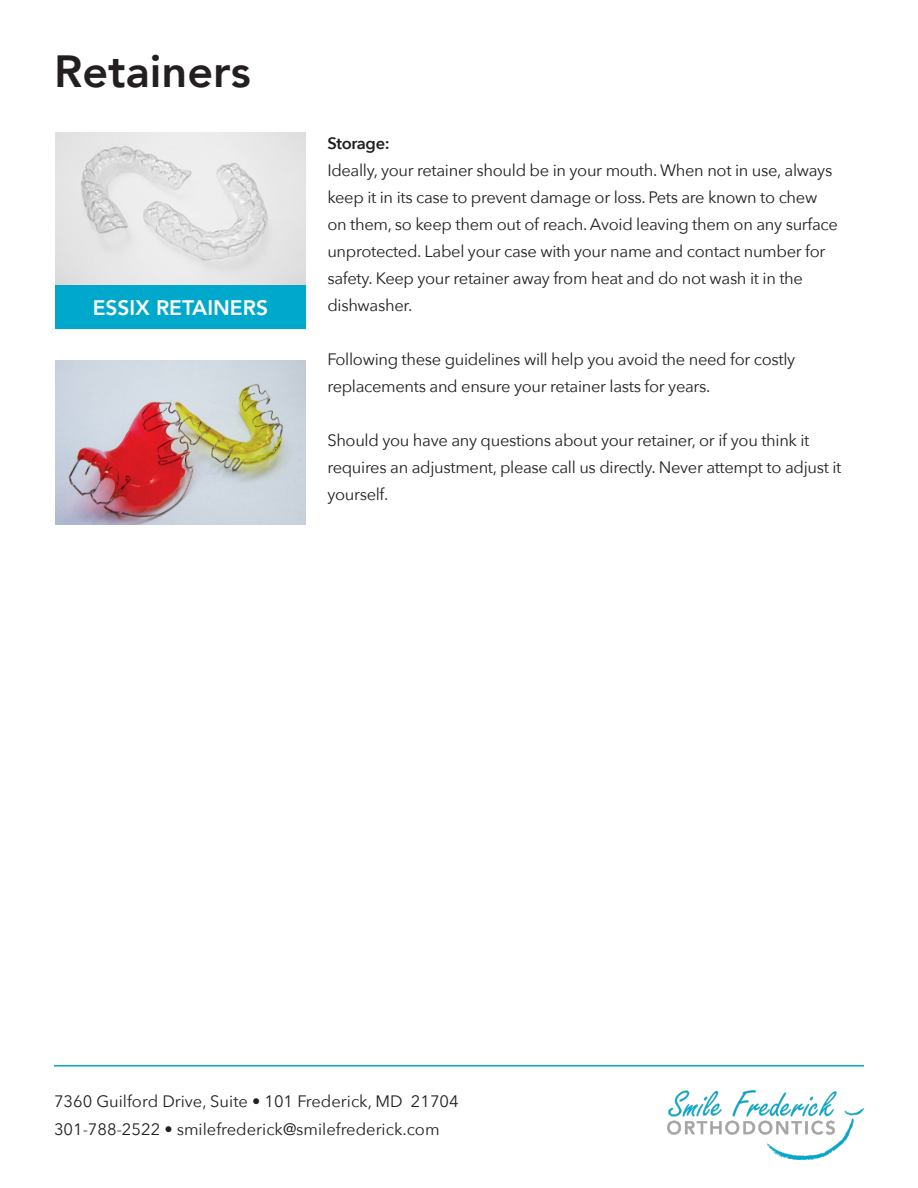
<style>
.page{position:relative;width:918px;height:1188px;background:#fff}
.page>*{position:absolute;margin:0;border:0;box-sizing:border-box;transform-origin:0 0}
.t1{font:800 45px "Avenir";color:#231f20}
.t2{font:800 21px "Avenir";color:#fff}
.t3{font:16.5px/27px "Avenir Next";letter-spacing:-.02em;color:#231f20}
.t4{font:16.5px "Avenir Next";color:#231f20}
.t5{font:600 16.5px "Avenir Next";letter-spacing:-.02em;color:#231f20}
</style>
<div class="page">
<img style="left:668px;top:1090px;width:196px;height:69px">
<hr style="left:54px;top:1065px;width:810px;height:2px;background:#00a9cc">
<img style="left:55px;top:361px;width:250px;height:163px">
<img style="left:55px;top:133px;width:250px;height:153px">
<div style="left:55px;top:286px;width:251px;height:43px;background:#00a9cc"></div>
<p class="t1" style="left:54px;top:36px;width:198px">Retainers</p>
<p class="t2" style="left:93px;top:291px;width:177px">ESSIX RETAINERS</p>
<p class="t5" style="left:327px;top:129px;width:64px">Storage:</p>
<p class="t3" style="left:327px;top:156px;width:512px">Ideally, your retainer should be in your mouth. When not in use, always keep it in its case to prevent damage or loss. Pets are known to chew on them, so keep them out of reach. Avoid leaving them on any surface unprotected. Label your case with your name and contact number for safety. Keep your retainer away from heat and do not wash it in the dishwasher.</p>
<p class="t3" style="left:327px;top:345px;width:469px">Following these guidelines will help you avoid the need for costly replacements and ensure your retainer lasts for years.</p>
<p class="t3" style="left:327px;top:426px;width:516px">Should you have any questions about your retainer, or if you think it requires an adjustment, please call us directly. Never attempt to adjust it yourself.</p>
<p class="t4" style="left:54px;top:1087px;width:406px">7360 Guilford Drive, Suite • 101 Frederick, MD 21704</p>
<p class="t4" style="left:54px;top:1115px;width:387px">301-788-2522 • smilefrederick@smilefrederick.com</p>
</div>
